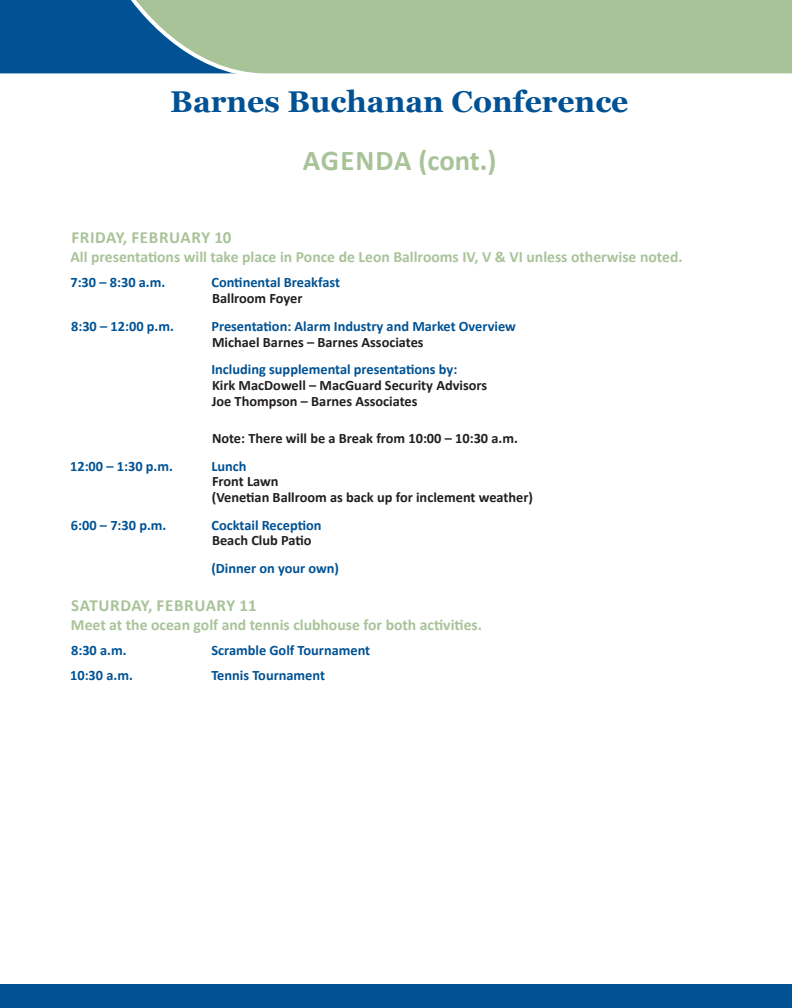
<style>
.page{position:relative;width:792px;height:1008px;background:#fff}
.page>*{position:absolute;margin:0;border:0;box-sizing:border-box;transform-origin:0 0}
.Barnes_Buchanan_Head{font:700 30px "Georgia";color:#005294}
.Page_Header_cont{font:700 28.7px "Calibri";letter-spacing:.02em;color:#a9c399}
.Date{font:700 16.95px "Calibri";letter-spacing:.04em;color:#a9c399}
.Date_Note{font:700 15.65px "Calibri";color:#a9c399}
.Time_Title{font:700 14.35px "Calibri";color:#005294}
.Time_Info{font:700 14.35px/15.7px "Calibri";color:#231f20}
</style>
<div class="page">
<div style="left:0;top:0;width:120px;height:74px;background:#005294"></div>
<svg style="left:120px;top:0;width:672px;height:74px;background:#9cba9a"></svg>
<div style="left:0;top:985px;width:792px;height:23px;background:#005294"></div>
<p class="Barnes_Buchanan_Head" style="left:170px;top:79px;width:460px">Barnes Buchanan Conference</p>
<p class="Page_Header_cont" style="left:303px;top:143px;width:195px">AGENDA (cont.)</p>
<p class="Date" style="left:71px;top:227px;width:162px">FRIDAY, FEBRUARY 10</p>
<p class="Date_Note" style="left:70px;top:247px;width:614px">All presentations will take place in Ponce de Leon Ballrooms IV, V &amp; VI unless otherwise noted.</p>
<p class="Time_Title" style="left:70px;top:273px;width:96px">7:30 – 8:30 a.m.</p>
<p class="Time_Title" style="left:211px;top:273px;width:130px">Continental Breakfast</p>
<p class="Time_Info" style="left:212px;top:290px;width:92px">Ballroom Foyer</p>
<p class="Time_Title" style="left:71px;top:317px;width:104px">8:30 – 12:00 p.m.</p>
<p class="Time_Title" style="left:211px;top:317px;width:306px">Presentation: Alarm Industry and Market Overview</p>
<p class="Time_Info" style="left:212px;top:334px;width:213px">Michael Barnes – Barnes Associates</p>
<p class="Time_Title" style="left:211px;top:360px;width:247px">Including supplemental presentations by:</p>
<p class="Time_Info" style="left:212px;top:377px;width:277px">Kirk MacDowell – MacGuard Security Advisors<br>Joe Thompson – Barnes Associates</p>
<p class="Time_Info" style="left:212px;top:430px;width:307px">Note: There will be a Break from 10:00 – 10:30 a.m.</p>
<p class="Time_Title" style="left:70px;top:457px;width:104px">12:00 – 1:30 p.m.</p>
<p class="Time_Title" style="left:211px;top:457px;width:37px">Lunch</p>
<p class="Time_Info" style="left:212px;top:474px;width:323px">Front Lawn<br>(Venetian Ballroom as back up for inclement weather)</p>
<p class="Time_Title" style="left:71px;top:516px;width:97px">6:00 – 7:30 p.m.</p>
<p class="Time_Title" style="left:211px;top:516px;width:112px">Cocktail Reception</p>
<p class="Time_Info" style="left:212px;top:533px;width:101px">Beach Club Patio</p>
<p class="Time_Title" style="left:211px;top:559px;width:129px">(Dinner on your own)</p>
<p class="Date" style="left:71px;top:595px;width:187px">SATURDAY, FEBRUARY 11</p>
<p class="Date_Note" style="left:71px;top:615px;width:413px">Meet at the ocean golf and tennis clubhouse for both activities.</p>
<p class="Time_Title" style="left:71px;top:641px;width:57px">8:30 a.m.</p>
<p class="Time_Title" style="left:211px;top:641px;width:160px">Scramble Golf Tournament</p>
<p class="Time_Title" style="left:70px;top:666px;width:64px">10:30 a.m.</p>
<p class="Time_Title" style="left:211px;top:666px;width:115px">Tennis Tournament</p>
</div>
